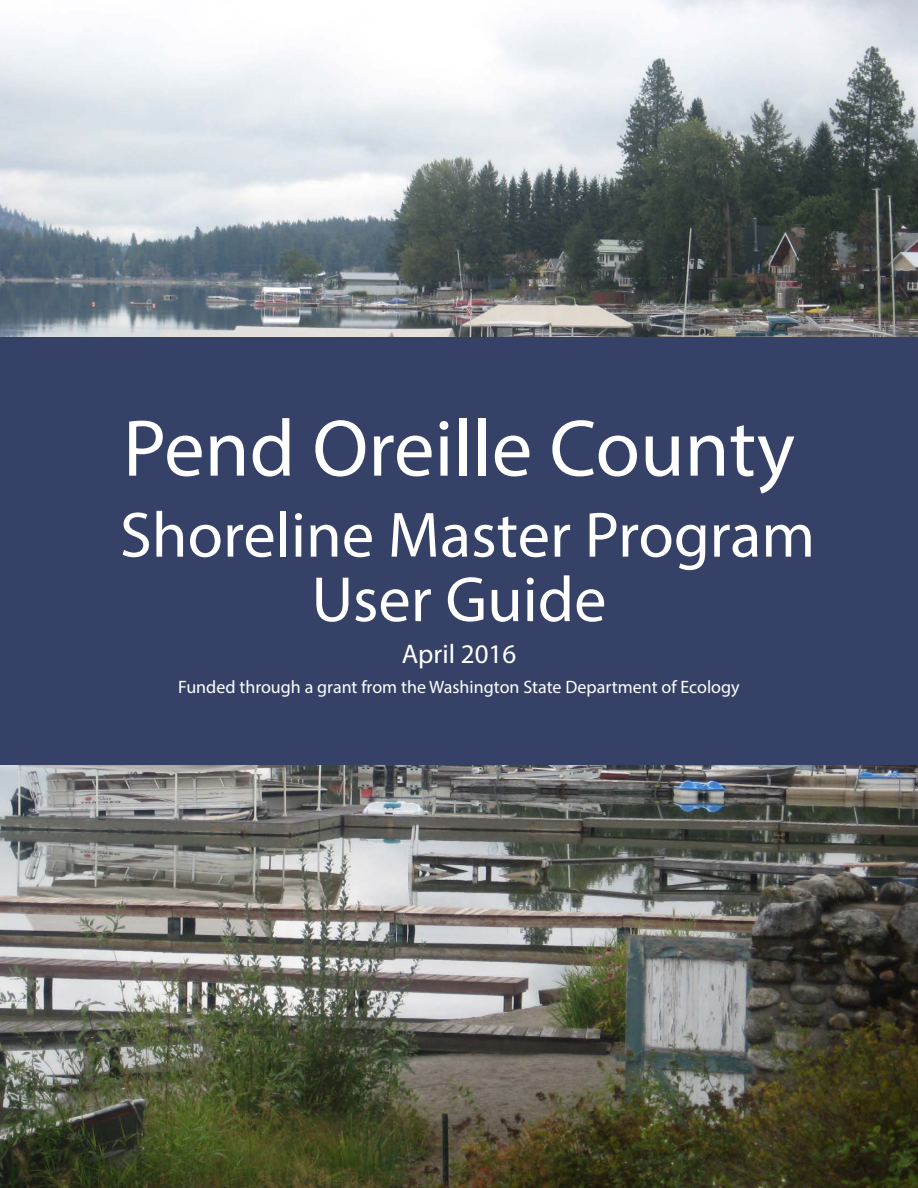
<style>
.page{position:relative;width:918px;height:1188px;background:#fff}
.page>*{position:absolute;margin:0;border:0;box-sizing:border-box;transform-origin:0 0}
.t1{font:81px "Myriad Pro";color:#fff}
.t2{font:64.5px/64.5px "Myriad Pro";color:#fff;text-align:center}
.t3{font:27px "Myriad Pro";color:#fff}
.t4{font:18px "Myriad Pro";color:#fff}
</style>
<div class="page">
<img style="left:0;top:0;width:918px;height:338px">
<img style="left:0;top:765px;width:918px;height:423px">
<div style="left:0;top:338px;width:918px;height:427px;background:#364167"></div>
<h1 class="t1" style="left:123px;top:399px;width:673px">Pend Oreille County</h1>
<h2 class="t2" style="left:120px;top:502px;width:697px">Shoreline Master Program<br>User Guide</h2>
<h3 class="t3" style="left:402px;top:637px;width:116px">April 2016</h3>
<p class="t4" style="left:178px;top:676px;width:563px">Funded through a grant from the Washington State Department of Ecology</p>
</div>
